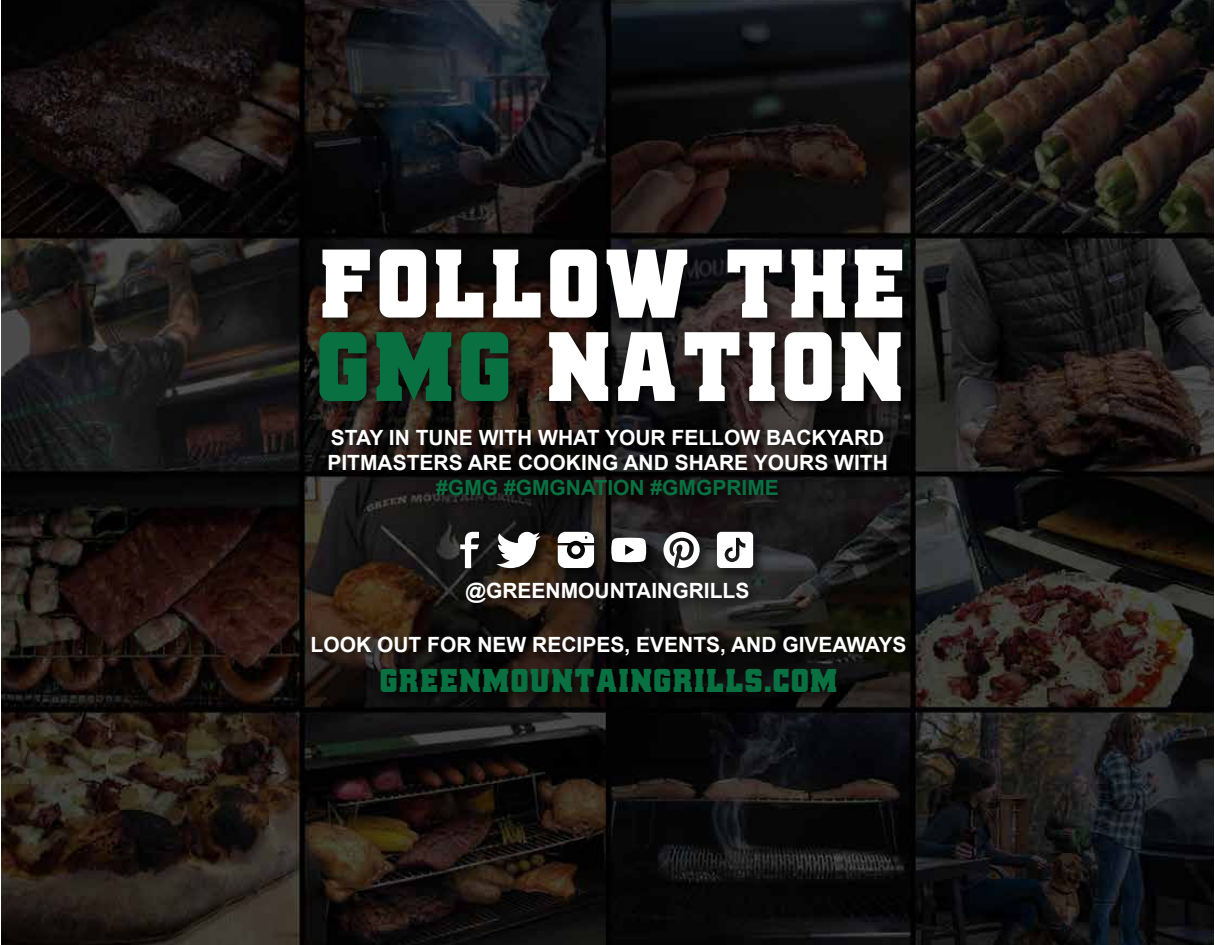
<style>
.page{position:relative;width:1215px;height:945px;background:#fff}
.page>*{position:absolute;margin:0;border:0;box-sizing:border-box;transform-origin:0 0}
.t1{font:98.25px "GMGPRIME Regular";color:#fff}
.t2{font:97.2px "GMGPRIME Regular";color:#fff}
.t3{font:33px "GMGPRIME Regular";color:#097141}
.t4{font:700 21px/25.2px "Arial";color:#fff}
.t5{font:700 21px "Arial";color:#097141}
.s1{color:#097141}
</style>
<div class="page">
<img style="left:1px;top:0;width:1213px;height:945px">
<img style="left:305px;top:308px;width:619px;height:109px">
<img style="left:308px;top:225px;width:618px;height:119px">
<img style="left:456px;top:587px;width:312px;height:37px">
<img style="left:297px;top:417px;width:630px;height:105px">
<img style="left:299px;top:624px;width:628px;height:96px">
<img style="left:450px;top:522px;width:323px;height:65px">
<svg style="left:460px;top:531px;width:19px;height:37px"></svg>
<svg style="left:496px;top:532px;width:45px;height:36px"></svg>
<svg style="left:663px;top:532px;width:37px;height:36px"></svg>
<svg style="left:558px;top:532px;width:36px;height:36px"></svg>
<svg style="left:717px;top:532px;width:36px;height:36px"></svg>
<svg style="left:611px;top:538px;width:35px;height:24px"></svg>
<h2 class="t2" style="left:318px;top:227px;width:591px">FOLLOW THE</h2>
<h1 class="t1" style="left:315px;top:310px;width:593px"><span class="s1">GMG</span> NATION</h1>
<p class="t4" style="left:327px;top:426px;width:562px">STAY IN TUNE WITH WHAT YOUR FELLOW BACKYARD<br>PITMASTERS ARE COOKING AND SHARE YOURS WITH</p>
<p class="t5" style="left:436px;top:474px;width:344px">#GMG #GMGNATION #GMGPRIME</p>
<p class="t4" style="left:466px;top:579px;width:285px">@GREENMOUNTAINGRILLS</p>
<p class="t4" style="left:311px;top:633px;width:597px">LOOK OUT FOR NEW RECIPES, EVENTS, AND GIVEAWAYS</p>
<h3 class="t3" style="left:379px;top:661px;width:461px">GREENMOUNTAINGRILLS.COM</h3>
</div>
